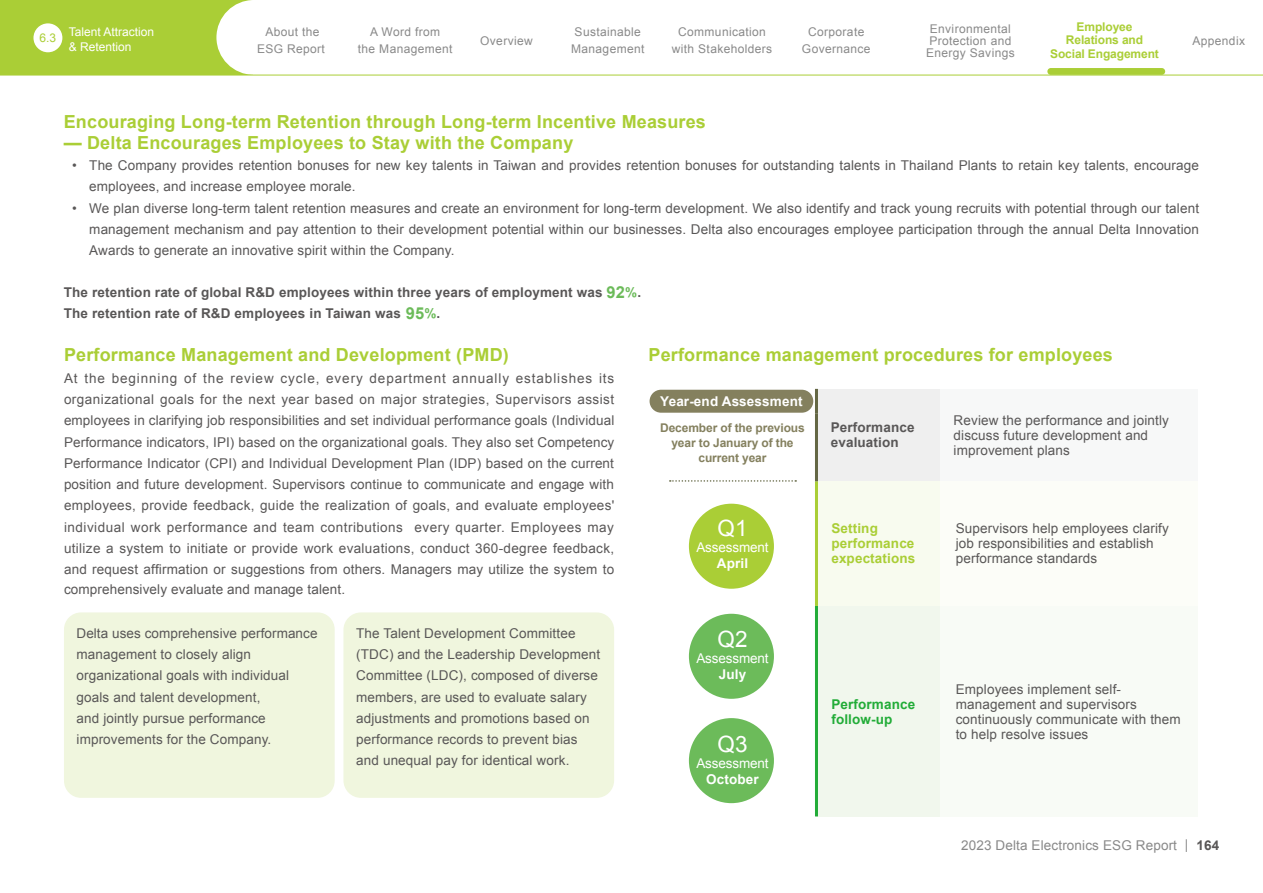
<style>
.page{position:relative;width:1263px;height:893px;background:#fff}
.page>*{position:absolute;margin:0;border:0;box-sizing:border-box;transform-origin:0 0}
.t1{font:22.5px "Arial";color:#fff}
.t2{font:700 18px "Arial";letter-spacing:.01em;color:#aace36}
.t3{font:13.5px/21.3px "Arial";letter-spacing:.01em;color:#595757}
.t4{font:700 13.5px/21.3px "Arial";letter-spacing:.01em;color:#595757}
.t5{font:700 13.5px "Arial";letter-spacing:.01em;color:#fff}
.t6{font:13.5px "Arial";letter-spacing:.01em;color:#898989}
.t7{font:13.5px "Arial";letter-spacing:-.01em;color:#fff}
.t8{font:700 13.5px/15px "Arial";letter-spacing:.01em;color:#aace36}
.t9{font:700 13.5px/15px "Arial";letter-spacing:.01em;color:#22ac38}
.t10{font:12px/16.5px "Arial";letter-spacing:.03em;color:#898989;text-align:center}
.t11{font:700 12px/15px "Arial";letter-spacing:-.01em;color:#84805e;text-align:center}
.t12{font:700 12px/13.5px "Arial";letter-spacing:-.01em;color:#aace36;text-align:center}
.t13{font:12px/14.4px "Arial";color:#fff}
.t14{font:12px "Arial";color:#aace36}
.s1{font-size:16.5px;color:#6cbb5a}
.s2{color:#6cbb5a}
.s3{font-weight:700;color:#595757}
</style>
<div class="page">
<div style="left:649px;top:390px;width:164px;height:23px;background:#84805e;border-radius:11px"></div>
<div style="left:689px;top:504px;width:85px;height:85px;background:#aace36;border-radius:50%"></div>
<div style="left:689px;top:614px;width:85px;height:85px;background:#6cbb5a;border-radius:50%"></div>
<div style="left:689px;top:718px;width:85px;height:85px;background:#6cbb5a;border-radius:50%"></div>
<div style="left:64px;top:612px;width:271px;height:186px;background:#f0f6de;border-radius:17px"></div>
<div style="left:816px;top:389px;width:125px;height:92px;background:#efefef"></div>
<div style="left:941px;top:389px;width:257px;height:92px;background:#f7f8f8"></div>
<div style="left:816px;top:481px;width:125px;height:125px;background:#f8fbef"></div>
<div style="left:941px;top:481px;width:257px;height:125px;background:#fcfdf8"></div>
<div style="left:816px;top:606px;width:125px;height:210px;background:#f1f7ed"></div>
<div style="left:941px;top:606px;width:257px;height:210px;background:#f8fbf6"></div>
<hr style="left:815px;top:606px;width:3px;height:96px;background:#22ac38">
<hr style="left:815px;top:702px;width:3px;height:114px;background:#22ac38">
<hr style="left:815px;top:481px;width:3px;height:125px;background:#aace36">
<hr style="left:815px;top:389px;width:3px;height:24px;background:#646744">
<hr style="left:815px;top:413px;width:3px;height:68px;background:#646744">
<div style="left:343px;top:612px;width:271px;height:186px;background:#f0f6de;border-radius:17px"></div>
<svg style="left:670px;top:480px;width:126px;height:2px"></svg>
<div style="left:0;top:0;width:253px;height:75px;background:#aace36"></div>
<div style="left:216px;top:0;width:75px;height:75px;background:#fff;border-radius:50%"></div>
<hr style="left:0;top:75px;width:1263px;height:1px;background:#aace36">
<div style="left:1047px;top:68px;width:118px;height:7px;background:#aace36;border-radius:3px"></div>
<div style="left:33px;top:23px;width:29px;height:29px;background:#fff;border-radius:50%"></div>
<p class="t10" style="left:257px;top:24px;width:69px">About the<br>ESG Report</p>
<p class="t10" style="left:358px;top:24px;width:96px">A Word from<br>the Management</p>
<p class="t10" style="left:480px;top:32px;width:54px">Overview</p>
<p class="t10" style="left:571px;top:24px;width:75px;text-align:left">Sustainable<br>Management</p>
<p class="t10" style="left:672px;top:24px;width:102px">Communication with Stakeholders</p>
<p class="t10" style="left:802px;top:24px;width:70px">Corporate<br>Governance</p>
<p class="t10" style="left:926px;top:22px;width:90px;line-height:12px">Environmental<br>Protection and<br>Energy Savings</p>
<p class="t12" style="left:1050px;top:20px;width:110px">Employee<br>Relations and<br>Social Engagement</p>
<p class="t13" style="left:69px;top:25px;width:87px">Talent Attraction &amp; Retention</p>
<p class="t14" style="left:40px;top:30px;width:18px">6.3</p>
<p class="t10" style="left:1192px;top:32px;width:54px">Appendix</p>
<h2 class="t2" style="left:64px;top:109px;width:644px">Encouraging Long-term Retention through Long-term Incentive Measures</h2>
<h2 class="t2" style="left:64px;top:131px;width:511px">— Delta Encourages Employees to Stay with the Company</h2>
<p class="t3" style="left:89px;top:155px;width:1111px;text-indent:-17px">• The Company provides retention bonuses for new key talents in Taiwan and provides retention bonuses for outstanding talents in Thailand Plants to retain key talents, encourage employees, and increase employee morale.</p>
<p class="t3" style="left:89px;top:197px;width:1111px;text-align:justify;text-indent:-17px">• We plan diverse long-term talent retention measures and create an environment for long-term development. We also identify and track young recruits with potential through our talent management mechanism and pay attention to their development potential within our businesses. Delta also encourages employee participation through the annual Delta Innovation Awards to generate an innovative spirit within the Company.</p>
<p class="t4" style="left:64px;top:282px;width:579px">The retention rate of global R&amp;D employees within three years of employment was <span class="s1">92</span><span class="s2">%</span>.<br>The retention rate of R&amp;D employees in Taiwan was <span class="s1">95</span><span class="s2">%</span>.</p>
<h2 class="t2" style="left:64px;top:343px;width:446px">Performance Management and Development (PMD)</h2>
<p class="t3" style="left:64px;top:367px;width:552px;text-align:justify">At the beginning of the review cycle, every department annually establishes its organizational goals for the next year based on major strategies, Supervisors assist employees in clarifying job responsibilities and set individual performance goals (Individual Performance indicators, IPI) based on the organizational goals. They also set Competency Performance Indicator (CPI) and Individual Development Plan (IDP) based on the current position and future development. Supervisors continue to communicate and engage with employees, provide feedback, guide the realization of goals, and evaluate employees' individual work performance and team contributions every quarter. Employees may utilize a system to initiate or provide work evaluations, conduct 360-degree feedback, and request affirmation or suggestions from others. Managers may utilize the system to</p>
<p class="t3" style="left:64px;top:578px;width:283px">comprehensively evaluate and manage talent.</p>
<h2 class="t2" style="left:648px;top:343px;width:466px">Performance management procedures for employees</h2>
<p class="t5" style="left:660px;top:392px;width:144px">Year-end Assessment</p>
<p class="t4" style="left:831px;top:421px;width:85px;line-height:15px">Performance evaluation</p>
<p class="t3" style="left:954px;top:413px;width:217px;line-height:15px">Review the performance and jointly discuss future development and improvement plans</p>
<p class="t11" style="left:660px;top:421px;width:146px">December of the previous year to January of the current year</p>
<h1 class="t1" style="left:717px;top:513px;width:32px">Q1</h1>
<p class="t7" style="left:696px;top:539px;width:74px">Assessment</p>
<p class="t5" style="left:717px;top:555px;width:33px">April</p>
<p class="t8" style="left:831px;top:522px;width:86px">Setting performance expectations</p>
<p class="t3" style="left:956px;top:521px;width:215px;line-height:15px">Supervisors help employees clarify job responsibilities and establish performance standards</p>
<p class="t3" style="left:77px;top:623px;width:242px">Delta uses comprehensive performance management to closely align organizational goals with individual goals and talent development,<br>and jointly pursue performance improvements for the Company.</p>
<p class="t3" style="left:356px;top:623px;width:246px">The Talent Development Committee (TDC) and the Leadership Development Committee (LDC), composed of diverse members, are used to evaluate salary adjustments and promotions based on performance records to prevent bias and unequal pay for identical work.</p>
<h1 class="t1" style="left:717px;top:624px;width:32px">Q2</h1>
<p class="t7" style="left:696px;top:649px;width:74px">Assessment</p>
<p class="t5" style="left:719px;top:665px;width:29px">July</p>
<h1 class="t1" style="left:717px;top:729px;width:32px">Q3</h1>
<p class="t7" style="left:696px;top:754px;width:74px">Assessment</p>
<p class="t5" style="left:706px;top:770px;width:54px">October</p>
<p class="t9" style="left:831px;top:697px;width:85px">Performance follow-up</p>
<p class="t3" style="left:956px;top:681px;width:227px;line-height:15px">Employees implement self&shy;management and supervisors continuously communicate with them to help resolve issues</p>
<p class="t6" style="left:961px;top:836px;width:260px">2023 Delta Electronics ESG Report | <span class="s3">164</span></p>
</div>
